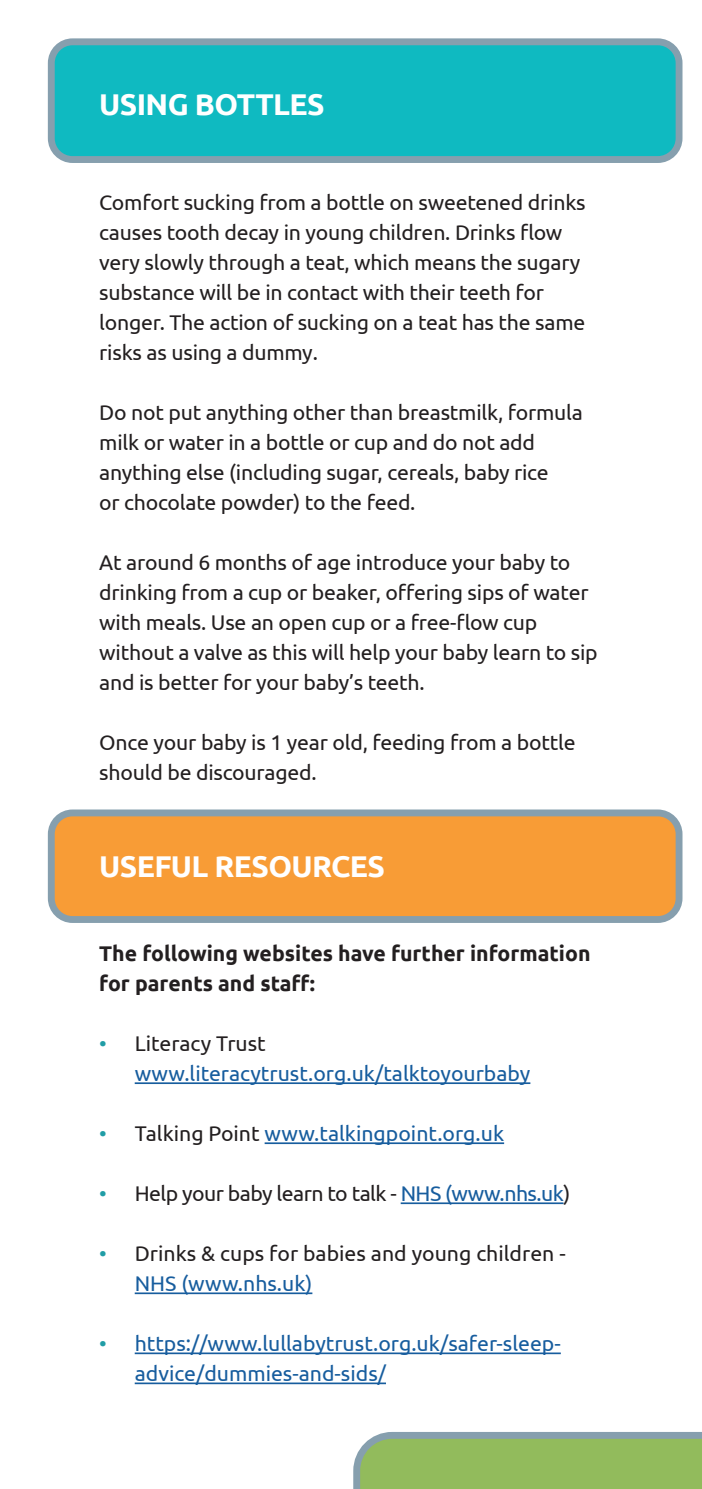
<style>
.page{position:relative;width:702px;height:1489px;background:#fff}
.page>*{position:absolute;margin:0;border:0;box-sizing:border-box;transform-origin:0 0}
.Menu_Item_-_Align_Ce{font:700 30px "Ubuntu";letter-spacing:-.02em;color:#fff}
.Menu_Item_-_Align_Ce-2{font:21.25px/30px "Ubuntu";letter-spacing:-.01em;color:#231f20}
.Menu_Item_-_Align_Ce-3{font:21.25px/30px "Ubuntu";color:#175d9e}
.Menu_Item_-_Align_Ce-4{font:700 21.25px/30px "Ubuntu";color:#231f20}
.s1{color:#209da6}
.s2{color:#231f20}
.s3{color:#175d9e}
</style>
<div class="page">
<div style="left:51px;top:42px;width:628px;height:117px;background:#0fbac1;border-radius:21px"></div>
<div style="left:48px;top:38px;width:634px;height:125px;border:7px solid #869fae;border-radius:21px"></div>
<div style="left:51px;top:813px;width:628px;height:106px;background:#f89c36;border-radius:21px"></div>
<div style="left:48px;top:809px;width:634px;height:113px;border:7px solid #869fae;border-radius:21px"></div>
<hr style="left:135px;top:1082px;width:395px;height:1px;background:#175d9e">
<hr style="left:264px;top:1142px;width:240px;height:1px;background:#175d9e">
<hr style="left:400px;top:1202px;width:163px;height:1px;background:#175d9e">
<hr style="left:135px;top:1292px;width:177px;height:1px;background:#175d9e">
<hr style="left:135px;top:1352px;width:425px;height:1px;background:#175d9e">
<hr style="left:135px;top:1382px;width:251px;height:1px;background:#175d9e">
<svg style="left:353px;top:1432px;width:349px;height:56px;background:#92b869"></svg>
<p class="Menu_Item_-_Align_Ce" style="left:99px;top:86px;width:227px">USING BOTTLES</p>
<p class="Menu_Item_-_Align_Ce-2" style="left:99px;top:187px;width:488px">Comfort sucking from a bottle on sweetened drinks causes tooth decay in young children. Drinks flow very slowly through a teat, which means the sugary substance will be in contact with their teeth for longer. The action of sucking on a teat has the same risks as using a dummy.</p>
<p class="Menu_Item_-_Align_Ce-2" style="left:99px;top:397px;width:485px">Do not put anything other than breastmilk, formula milk or water in a bottle or cup and do not add anything else (including sugar, cereals, baby rice</p>
<p class="Menu_Item_-_Align_Ce-2" style="left:99px;top:487px;width:318px">or chocolate powder) to the feed.</p>
<p class="Menu_Item_-_Align_Ce-2" style="left:99px;top:547px;width:500px">At around 6 months of age introduce your baby to drinking from a cup or beaker, offering sips of water with meals. Use an open cup or a free-flow cup without a valve as this will help your baby learn to sip and is better for your baby’s teeth.</p>
<p class="Menu_Item_-_Align_Ce-2" style="left:99px;top:727px;width:477px">Once your baby is 1 year old, feeding from a bottle should be discouraged.</p>
<p class="Menu_Item_-_Align_Ce" style="left:99px;top:848px;width:287px">USEFUL RESOURCES</p>
<p class="Menu_Item_-_Align_Ce-4" style="left:99px;top:937px;width:492px">The following websites have further information for parents and staff:</p>
<p class="Menu_Item_-_Align_Ce-3" style="left:135px;top:1027px;width:397px;text-indent:-35px"><span class="s1">•</span> <span class="s2">Literacy Trust </span>www.literacytrust.org.uk/talktoyourbaby</p>
<p class="Menu_Item_-_Align_Ce-3" style="left:99px;top:1117px;width:406px"><span class="s1">•</span> <span class="s2">Talking Point</span> www.talkingpoint.org.uk</p>
<p class="Menu_Item_-_Align_Ce-2" style="left:99px;top:1177px;width:472px"><span class="s1">•</span> Help your baby learn to talk - <span class="s3">NHS (www.nhs.uk</span>)</p>
<p class="Menu_Item_-_Align_Ce-2" style="left:135px;top:1237px;width:432px;text-indent:-35px"><span class="s1">•</span> Drinks &amp; cups for babies and young children -<br><span class="s3">NHS (www.nhs.uk)</span></p>
<p class="Menu_Item_-_Align_Ce-3" style="left:135px;top:1327px;width:427px;text-indent:-35px"><span class="s1">•</span> https://www.lullabytrust.org.uk/safer-sleep&shy;advice/dummies-and-sids/</p>
</div>
